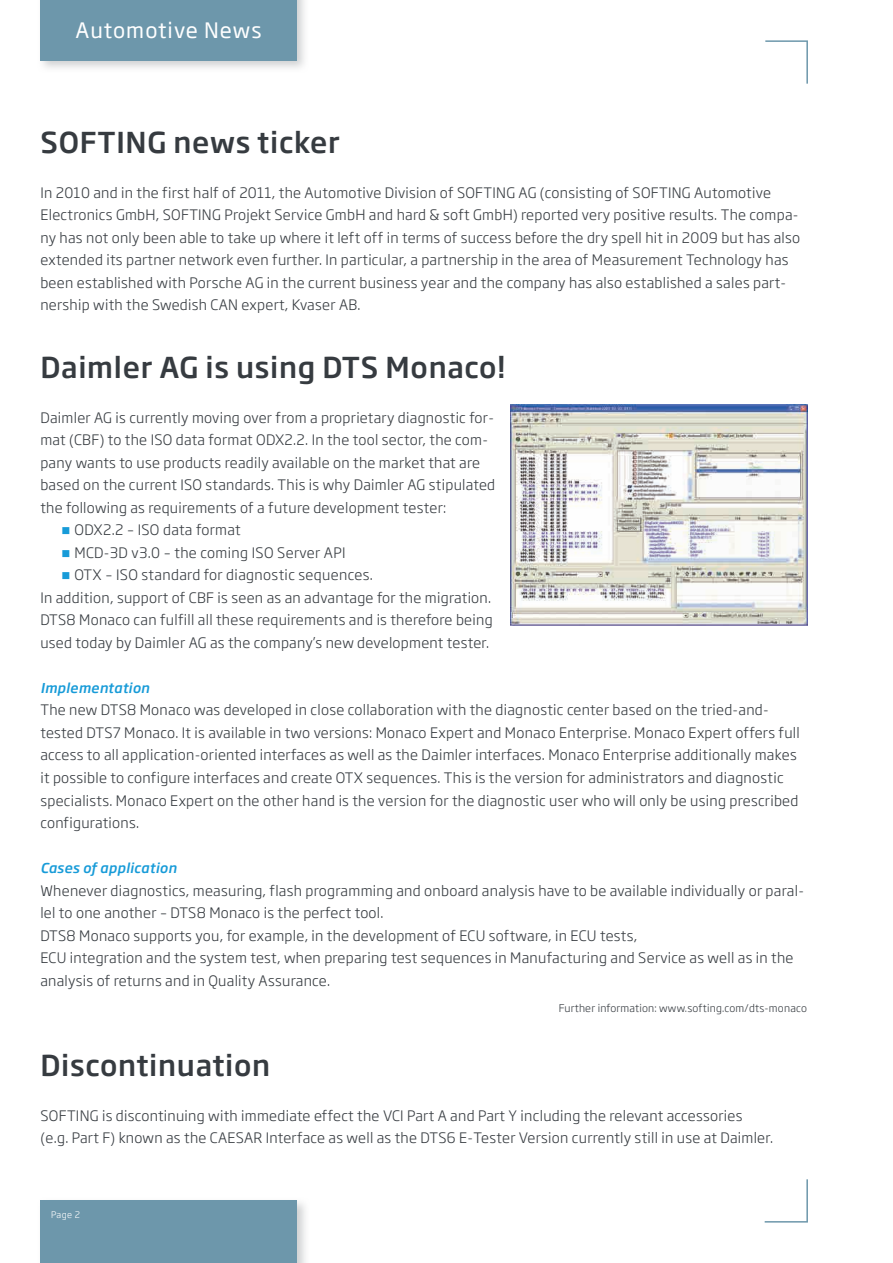
<style>
.page{position:relative;width:893px;height:1263px;background:#fff}
.page>*{position:absolute;margin:0;border:0;box-sizing:border-box;transform-origin:0 0}
.t1{font:500 28.5px "Soho Gothic Std";letter-spacing:.025em;color:#363b40}
.t2{font:21px "Soho Gothic Std";letter-spacing:.05em;color:#fff}
.t3{font:300 14.25px/22.5px "Soho Gothic Std";letter-spacing:.02em;color:#363b40}
.t4{font:italic 500 13.5px "Soho Gothic Std";letter-spacing:.02em;color:#179bd8}
.t5{font:300 10.5px "Soho Gothic Std";letter-spacing:.02em;color:#363b40}
.t6{font:300 9px "Soho Gothic Std";color:#fff}
</style>
<div class="page">
<div style="left:40px;top:1200px;width:257px;height:63px;background:#6d97ab"></div>
<svg style="left:765px;top:1179px;width:43px;height:43px"></svg>
<div style="left:40px;top:0;width:257px;height:60px;background:#6d97ab"></div>
<svg style="left:765px;top:40px;width:43px;height:44px"></svg>
<img style="left:510px;top:405px;width:298px;height:220px">
<h2 class="t2" style="left:76px;top:17px;width:187px">Automotive News</h2>
<h1 class="t1" style="left:40px;top:124px;width:301px">SOFTING news ticker</h1>
<p class="t3" style="left:40px;top:182px;width:761px">In 2010 and in the first half of 2011, the Automotive Division of SOFTING AG (consisting of SOFTING Automotive Electronics GmbH, SOFTING Projekt Service GmbH and hard &amp; soft GmbH) reported very positive results. The compa&shy;ny has not only been able to take up where it left off in terms of success before the dry spell hit in 2009 but has also extended its partner network even further. In particular, a partnership in the area of Measurement Technology has been established with Porsche AG in the current business year and the company has also established a sales part&shy;nership with the Swedish CAN expert, Kvaser AB.</p>
<h1 class="t1" style="left:40px;top:349px;width:467px">Daimler AG is using DTS Monaco!</h1>
<p class="t3" style="left:40px;top:407px;width:455px">Daimler AG is currently moving over from a proprietary diagnostic for-</p>
<p class="t3" style="left:40px;top:429px;width:449px">mat (CBF) to the ISO data format ODX2.2. In the tool sector, the com-</p>
<p class="t3" style="left:40px;top:452px;width:441px">pany wants to use products readily available on the market that are</p>
<p class="t3" style="left:40px;top:474px;width:456px">based on the current ISO standards. This is why Daimler AG stipulated</p>
<p class="t3" style="left:40px;top:497px;width:407px">the following as requirements of a future development tester:</p>
<p class="t3" style="left:74px;top:519px;width:168px">ODX2.2 – ISO data format</p>
<p class="t3" style="left:74px;top:542px;width:273px">MCD-3D v3.0 – the coming ISO Server API</p>
<p class="t3" style="left:74px;top:564px;width:300px">OTX – ISO standard for diagnostic sequences.</p>
<p class="t3" style="left:40px;top:587px;width:452px">In addition, support of CBF is seen as an advantage for the migration.</p>
<p class="t3" style="left:40px;top:609px;width:454px">DTS8 Monaco can fulfill all these requirements and is therefore being</p>
<p class="t3" style="left:40px;top:632px;width:450px">used today by Daimler AG as the company’s new development tester.</p>
<p class="t4" style="left:40px;top:679px;width:111px">Implementation</p>
<p class="t3" style="left:40px;top:699px;width:761px">The new DTS8 Monaco was developed in close collaboration with the diagnostic center based on the tried-and&shy;tested DTS7 Monaco. It is available in two versions: Monaco Expert and Monaco Enterprise. Monaco Expert offers full access to all application-oriented interfaces as well as the Daimler interfaces. Monaco Enterprise additionally makes it possible to configure interfaces and create OTX sequences. This is the version for administrators and diagnostic specialists. Monaco Expert on the other hand is the version for the diagnostic user who will only be using prescribed configurations.</p>
<p class="t4" style="left:40px;top:859px;width:138px">Cases of application</p>
<p class="t3" style="left:40px;top:879px;width:765px">Whenever diagnostics, measuring, flash programming and onboard analysis have to be available individually or paral&shy;lel to one another – DTS8 Monaco is the perfect tool.<br>DTS8 Monaco supports you, for example, in the development of ECU software, in ECU tests,<br>ECU integration and the system test, when preparing test sequences in Manufacturing and Service as well as in the analysis of returns and in Quality Assurance.</p>
<h1 class="t1" style="left:40px;top:1047px;width:231px">Discontinuation</h1>
<p class="t5" style="left:559px;top:1002px;width:250px">Further information: www.softing.com/dts-monaco</p>
<p class="t3" style="left:40px;top:1104px;width:734px">SOFTING is discontinuing with immediate effect the VCI Part A and Part Y including the relevant accessories (e.g. Part F) known as the CAESAR Interface as well as the DTS6 E-Tester Version currently still in use at Daimler.</p>
<p class="t6" style="left:51px;top:1209px;width:31px">Page 2</p>
</div>
